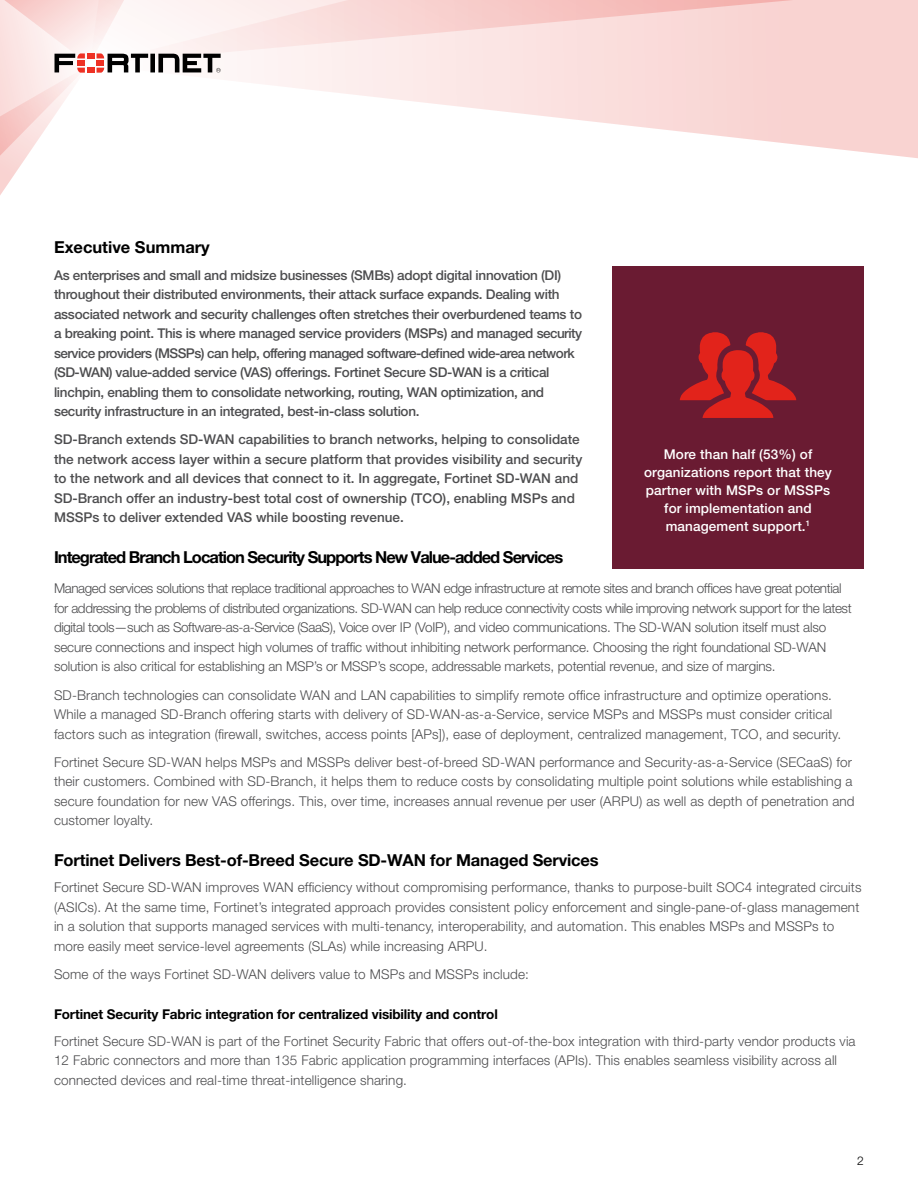
<style>
.page{position:relative;width:918px;height:1188px;background:#fff}
.page>*{position:absolute;margin:0;border:0;box-sizing:border-box;transform-origin:0 0}
.Body_Copy_Executive{font:700 16.5px "Helvetica Neue LT Pro";letter-spacing:-.06em;color:#000}
.Body_Copy_Sub-SUBHEA{font:700 16.5px "Helvetica Neue LT Pro";letter-spacing:-.01em;color:#000}
.Body_Copy_SUBHEAD__B{font:700 16.5px "Helvetica Neue LT Pro";color:#000}
.Body_Copy{font:300 13.5px/19.5px "Helvetica Neue LT Pro";letter-spacing:.01em;color:#4d4d4f}
.Body_Copy-2{font:300 13.5px/19.5px "Helvetica Neue LT Pro";letter-spacing:-.03em;color:#4d4d4f}
.Body_Copy_Executive-2{font:500 13.5px/19.5px "Helvetica Neue LT Pro";letter-spacing:-.02em;color:#4d4d4f}
.Body_Copy_Executive-3{font:500 13.5px/19.5px "Helvetica Neue LT Pro";color:#4d4d4f}
.Sidebar-call_out{font:500 13.5px/18px "Helvetica Neue LT Pro";letter-spacing:.01em;color:#fff;text-align:center}
.Body_Copy_Sub-SUBHEA-2{font:700 13.5px "Helvetica Neue LT Pro";letter-spacing:-.01em;color:#000}
.t1{font:300 12px "Helvetica Neue LT Pro";color:#000}
</style>
<div class="page">
<svg style="left:251px;top:65px;width:667px;height:93px"></svg>
<svg style="left:221px;top:0;width:697px;height:65px;background:#f9dad8"></svg>
<svg style="left:0;top:0;width:221px;height:195px"></svg>
<div style="left:612px;top:267px;width:252px;height:302px;background:#6a1b32"></div>
<svg style="left:680px;top:332px;width:116px;height:86px"></svg>
<p class="Body_Copy_SUBHEAD__B" style="left:54px;top:237px;width:157px">Executive Summary</p>
<p class="Body_Copy_Executive-2" style="left:54px;top:265px;width:530px">As enterprises and small and midsize businesses (SMBs) adopt digital innovation (DI) throughout their distributed environments, their attack surface expands. Dealing with associated network and security challenges often stretches their overburdened teams to a breaking point. This is where managed service providers (MSPs) and managed security service providers (MSSPs) can help, offering managed software-defined wide-area network (SD-WAN) value-added service (VAS) offerings. Fortinet Secure SD-WAN is a critical linchpin, enabling them to consolidate networking, routing, WAN optimization, and security infrastructure in an integrated, best-in-class solution.</p>
<p class="Body_Copy_Executive-3" style="left:54px;top:430px;width:530px">SD-Branch extends SD-WAN capabilities to branch networks, helping to consolidate the network access layer within a secure platform that provides visibility and security to the network and all devices that connect to it. In aggregate, Fortinet SD-WAN and SD-Branch offer an industry-best total cost of ownership (TCO), enabling MSPs and MSSPs to deliver extended VAS while boosting revenue.</p>
<p class="Body_Copy_Executive" style="left:54px;top:547px;width:511px">Integrated Branch Location Security Supports New Value-added Services</p>
<p class="Sidebar-call_out" style="left:644px;top:445px;width:189px">More than half (53%) of organizations report that they partner with MSPs or MSSPs for implementation and management support.<sup>1</sup></p>
<p class="Body_Copy-2" style="left:54px;top:578px;width:799px">Managed services solutions that replace traditional approaches to WAN edge infrastructure at remote sites and branch offices have great potential for addressing the problems of distributed organizations. SD-WAN can help reduce connectivity costs while improving network support for the latest digital tools—such as Software-as-a-Service (SaaS), Voice over IP (VoIP), and video communications. The SD-WAN solution itself must also secure connections and inspect high volumes of traffic without inhibiting network performance. Choosing the right foundational SD-WAN solution is also critical for establishing an MSP’s or MSSP’s scope, addressable markets, potential revenue, and size of margins.</p>
<p class="Body_Copy" style="left:54px;top:685px;width:789px">SD-Branch technologies can consolidate WAN and LAN capabilities to simplify remote office infrastructure and optimize operations.<br>While a managed SD-Branch offering starts with delivery of SD-WAN-as-a-Service, service MSPs and MSSPs must consider critical factors such as integration (firewall, switches, access points [APs]), ease of deployment, centralized management, TCO, and security.</p>
<p class="Body_Copy" style="left:54px;top:752px;width:802px">Fortinet Secure SD-WAN helps MSPs and MSSPs deliver best-of-breed SD-WAN performance and Security-as-a-Service (SECaaS) for their customers. Combined with SD-Branch, it helps them to reduce costs by consolidating multiple point solutions while establishing a secure foundation for new VAS offerings. This, over time, increases annual revenue per user (ARPU) as well as depth of penetration and customer loyalty.</p>
<p class="Body_Copy_Sub-SUBHEA" style="left:54px;top:850px;width:546px">Fortinet Delivers Best-of-Breed Secure SD-WAN for Managed Services</p>
<p class="Body_Copy" style="left:54px;top:877px;width:809px">Fortinet Secure SD-WAN improves WAN efficiency without compromising performance, thanks to purpose-built SOC4 integrated circuits (ASICs). At the same time, Fortinet’s integrated approach provides consistent policy enforcement and single-pane-of-glass management in a solution that supports managed services with multi-tenancy, interoperability, and automation. This enables MSPs and MSSPs to more easily meet service-level agreements (SLAs) while increasing ARPU.</p>
<p class="Body_Copy" style="left:54px;top:964px;width:476px">Some of the ways Fortinet SD-WAN delivers value to MSPs and MSSPs include:</p>
<p class="Body_Copy_Sub-SUBHEA-2" style="left:54px;top:1006px;width:445px">Fortinet Security Fabric integration for centralized visibility and control</p>
<p class="Body_Copy" style="left:54px;top:1031px;width:803px">Fortinet Secure SD-WAN is part of the Fortinet Security Fabric that offers out-of-the-box integration with third-party vendor products via<br>12 Fabric connectors and more than 135 Fabric application programming interfaces (APIs). This enables seamless visibility across all connected devices and real-time threat-intelligence sharing.</p>
<p class="t1" style="left:857px;top:1154px;width:8px">2</p>
</div>
